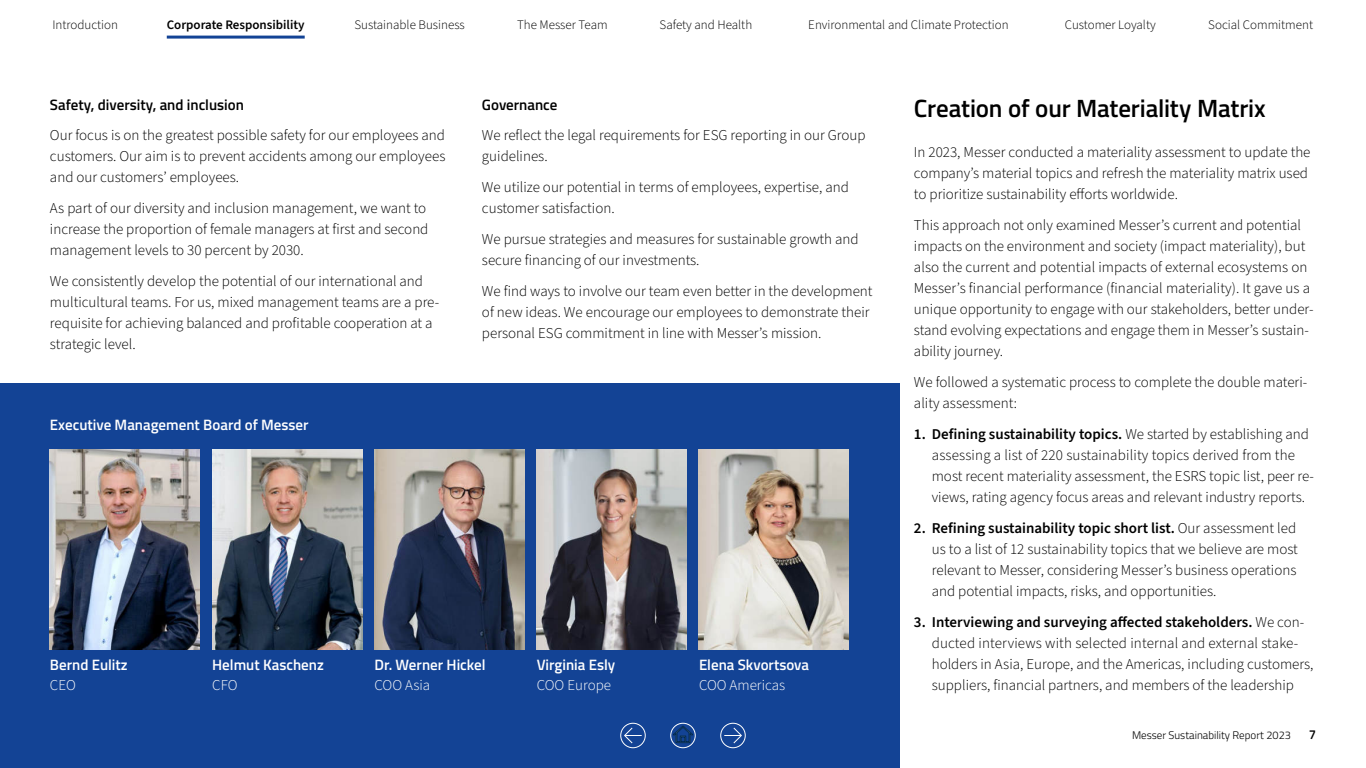
<style>
.page{position:relative;width:1366px;height:768px;background:#fff}
.page>*{position:absolute;margin:0;border:0;box-sizing:border-box;transform-origin:0 0}
.t1{font:600 25px "Titillium Web";letter-spacing:-.005em;color:#000}
.t2{font:300 15px/21px "Source Sans 3";color:#000}
.t3{font:600 15px "Titillium Web";color:#fff}
.t4{font:600 15px "Titillium Web";color:#000}
.t5{font:300 15px "Source Sans 3";color:#fff}
.t6{font:300 13px "Source Sans 3";color:#000}
.t7{font:600 13px "Source Sans 3";color:#000}
.t8{font:600 13px "Titillium Web";color:#000}
.t9{font:300 11px "Titillium Web";color:#000}
.s1{font-weight:600}
</style>
<div class="page">
<div style="left:0;top:384px;width:899px;height:384px;background:#134395"></div>
<img style="left:50px;top:450px;width:150px;height:200px">
<img style="left:374px;top:450px;width:150px;height:200px">
<img style="left:699px;top:450px;width:150px;height:200px">
<img style="left:537px;top:450px;width:150px;height:200px">
<img style="left:212px;top:450px;width:150px;height:200px">
<svg style="left:673px;top:726px;width:20px;height:17px"></svg>
<div style="left:671px;top:723px;width:24px;height:25px;border:1px solid #fff;border-radius:50%"></div>
<svg style="left:724px;top:727px;width:18px;height:17px"></svg>
<div style="left:720px;top:723px;width:26px;height:25px;border:1px solid #fff;border-radius:50%"></div>
<svg style="left:624px;top:727px;width:18px;height:17px"></svg>
<div style="left:620px;top:723px;width:26px;height:25px;border:1px solid #fff;border-radius:50%"></div>
<hr style="left:167px;top:36px;width:138px;height:3px;background:#134395">
<p class="t6" style="left:52px;top:19px;width:67px">Introduction</p>
<p class="t6" style="left:660px;top:19px;width:94px">Safety and Health</p>
<p class="t7" style="left:167px;top:19px;width:139px">Corporate Responsibility</p>
<p class="t6" style="left:354px;top:19px;width:112px">Sustainable Business</p>
<p class="t6" style="left:517px;top:19px;width:92px">The Messer Team</p>
<p class="t6" style="left:808px;top:19px;width:202px">Environmental and Climate Protection</p>
<p class="t6" style="left:1065px;top:19px;width:92px">Customer Loyalty</p>
<p class="t6" style="left:1208px;top:19px;width:106px">Social Commitment</p>
<p class="t4" style="left:50px;top:99px;width:196px">Safety, diversity, and inclusion</p>
<p class="t4" style="left:482px;top:99px;width:77px">Governance</p>
<p class="t2" style="left:50px;top:126px;width:397px;text-align:justify">Our focus is on the greatest possible safety for our employees and customers. Our aim is to prevent accidents among our employees and our customers’ employees.</p>
<p class="t2" style="left:50px;top:199px;width:380px">As part of our diversity and inclusion management, we want to increase the proportion of female managers at 昀椀rst and second management levels to 30 percent by 2030.</p>
<p class="t2" style="left:50px;top:272px;width:391px">We consistently develop the potential of our international and multicultural teams. For us, mixed management teams are a pre&shy;requisite for achieving balanced and pro昀椀table cooperation at a strategic level.</p>
<p class="t3" style="left:50px;top:419px;width:260px">Executive Management Board of Messer</p>
<p class="t2" style="left:482px;top:125px;width:385px">We re昀氀ect the legal requirements for ESG reporting in our Group guidelines.</p>
<p class="t2" style="left:482px;top:178px;width:368px">We utilize our potential in terms of employees, expertise, and customer satisfaction.</p>
<p class="t2" style="left:482px;top:230px;width:378px">We pursue strategies and measures for sustainable growth and secure 昀椀nancing of our investments.</p>
<p class="t2" style="left:482px;top:281px;width:392px">We 昀椀nd ways to involve our team even better in the development of new ideas. We encourage our employees to demonstrate their personal ESG commitment in line with Messer’s mission.</p>
<p class="t3" style="left:50px;top:659px;width:79px">Bernd Eulitz</p>
<p class="t5" style="left:50px;top:679px;width:27px">CEO</p>
<p class="t3" style="left:212px;top:659px;width:113px">Helmut Kaschenz</p>
<p class="t5" style="left:212px;top:679px;width:27px">CFO</p>
<p class="t3" style="left:374px;top:659px;width:113px">Dr. Werner Hickel</p>
<p class="t5" style="left:374px;top:679px;width:57px">COO Asia</p>
<p class="t3" style="left:537px;top:659px;width:80px">Virginia Esly</p>
<p class="t5" style="left:537px;top:679px;width:76px">COO Europe</p>
<p class="t3" style="left:699px;top:659px;width:112px">Elena Skvortsova</p>
<p class="t5" style="left:699px;top:679px;width:88px">COO Americas</p>
<h1 class="t1" style="left:914px;top:98px;width:353px">Creation of our Materiality Matrix</h1>
<p class="t2" style="left:914px;top:143px;width:398px">In 2023, Messer conducted a materiality assessment to update the company’s material topics and refresh the materiality matrix used to prioritize sustainability e昀昀orts worldwide.</p>
<p class="t2" style="left:914px;top:216px;width:401px">This approach not only examined Messer’s current and potential impacts on the environment and society (impact materiality), but also the current and potential impacts of external ecosystems on Messer’s 昀椀nancial performance (昀椀nancial materiality). It gave us a unique opportunity to engage with our stakeholders, better under&shy;stand evolving expectations and engage them in Messer’s sustain&shy;ability journey.</p>
<p class="t2" style="left:914px;top:373px;width:395px">We followed a systematic process to complete the double materi&shy;ality assessment:</p>
<p class="t2" style="left:932px;top:425px;width:384px;text-indent:-18px"><span class="s1">1. De昀椀ning sustainability topics.</span> We started by establishing and assessing a list of 220 sustainability topics derived from the most recent materiality assessment, the ESRS topic list, peer re&shy;views, rating agency focus areas and relevant industry reports.</p>
<p class="t2" style="left:932px;top:519px;width:368px;text-align:justify;text-indent:-18px"><span class="s1">2. Re昀椀ning sustainability topic short list.</span> Our assessment led us to a list of 12 sustainability topics that we believe are most relevant to Messer, considering Messer’s business operations and potential impacts, risks, and opportunities.</p>
<p class="t2" style="left:932px;top:613px;width:383px;text-indent:-18px"><span class="s1">3. Interviewing and surveying a昀昀ected stakeholders.</span> We con&shy;ducted interviews with selected internal and external stake&shy;holders in Asia, Europe, and the Americas, including customers, suppliers, 昀椀nancial partners, and members of the leadership</p>
<p class="t9" style="left:1132px;top:731px;width:160px">Messer Sustainability Report 2023</p>
<p class="t8" style="left:1309px;top:730px;width:9px">7</p>
</div>
